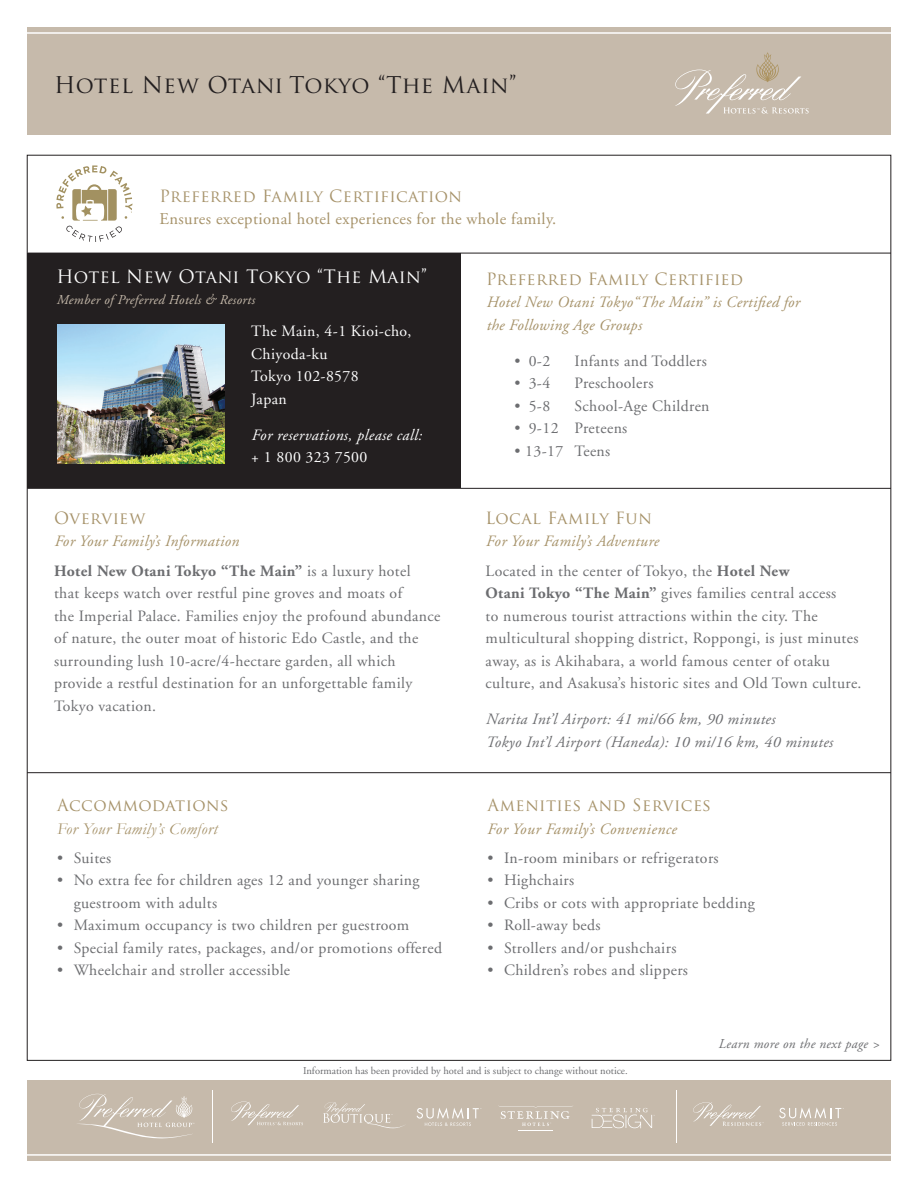
<style>
.page{position:relative;width:918px;height:1188px;background:#fff}
.page>*{position:absolute;margin:0;border:0;box-sizing:border-box;transform-origin:0 0}
.t1{font:22.5px "Trajan Pro";letter-spacing:.01em;color:#231f20}
.t2{font:18px "Trajan Pro";letter-spacing:.02em;color:#fff}
.t3{font:16.5px/22.5px "Adobe Garamond";letter-spacing:.025em;color:#a69269}
.t4{font:16.5px "Trajan Pro";letter-spacing:.02em;color:#a69269}
.t5{font:italic 16.5px/22.5px "Garamond";letter-spacing:.03em;color:#a69269}
.t6{font:15.75px/22.5px "Adobe Garamond";letter-spacing:.025em;color:#6c6d70}
.t7{font:italic 15.75px/22.5px "Adobe Garamond";letter-spacing:.025em;color:#a69269}
.t8{font:italic 15.75px "Adobe Garamond";letter-spacing:.025em;color:#6c6d70}
.t9{font:15.75px/22.5px "Adobe Garamond";letter-spacing:.025em;color:#fff}
.t10{font:italic 15.75px "Adobe Garamond";letter-spacing:.025em;color:#fff}
.t11{font:italic 15.75px "Adobe Garamond Pro";letter-spacing:.03em;color:#a69269}
.t12{font:italic 13.5px "Adobe Garamond";letter-spacing:.025em;color:#c6baab}
.t13{font:italic 13.5px "Adobe Garamond";letter-spacing:.025em;color:#6c6d70}
.t14{font:10.5px "Adobe Garamond";color:#6c6d70}
.s1{font-family:"Trajan Pro"}
.s2{font-weight:700}
.s3{font-family:"Trajan Pro";font-style:normal}
</style>
<div class="page">
<div style="left:27px;top:253px;width:434px;height:235px;background:#231f20"></div>
<hr style="left:27px;top:253px;width:864px;height:1px;background:#231f20">
<div style="left:27px;top:1080px;width:864px;height:81px;background:#c6baab"></div>
<hr style="left:27px;top:488px;width:864px;height:1px;background:#231f20">
<img style="left:57px;top:324px;width:167px;height:140px">
<hr style="left:27px;top:1154px;width:865px;height:2px;background:#fff">
<div style="left:27px;top:27px;width:864px;height:108px;background:#c6baab"></div>
<hr style="left:27px;top:32px;width:865px;height:2px;background:#fff">
<hr style="left:27px;top:772px;width:864px;height:1px;background:#231f20">
<svg style="left:56px;top:165px;width:76px;height:77px"></svg>
<svg style="left:675px;top:52px;width:134px;height:62px"></svg>
<hr style="left:212px;top:1091px;width:1px;height:52px;background:#fff">
<svg style="left:77px;top:1094px;width:117px;height:45px"></svg>
<hr style="left:519px;top:1130px;width:34px;height:1px;background:#fff">
<svg style="left:498px;top:1105px;width:75px;height:21px"></svg>
<hr style="left:676px;top:1091px;width:1px;height:52px;background:#fff">
<svg style="left:779px;top:1107px;width:65px;height:19px"></svg>
<svg style="left:417px;top:1108px;width:65px;height:18px"></svg>
<svg style="left:323px;top:1102px;width:81px;height:27px"></svg>
<svg style="left:231px;top:1101px;width:72px;height:24px"></svg>
<svg style="left:693px;top:1102px;width:71px;height:24px"></svg>
<svg style="left:592px;top:1108px;width:63px;height:20px"></svg>
<p class="t1" style="left:54px;top:70px;width:464px">Hotel New Otani Tokyo “The Main”</p>
<p class="t3" style="left:159px;top:186px;width:398px"><span class="s1">Preferred Family Certification<br></span>Ensures exceptional hotel experiences for the whole family.</p>
<p class="t2" style="left:56px;top:266px;width:372px">Hotel New Otani Tokyo “The Main”</p>
<p class="t12" style="left:56px;top:293px;width:200px">Member of Preferred Hotels &amp; Resorts</p>
<p class="t9" style="left:251px;top:321px;width:162px">The Main, 4-1 Kioi-cho,<br>Chiyoda-ku</p>
<p class="t9" style="left:251px;top:366px;width:109px">Tokyo 102-8578</p>
<p class="t9" style="left:251px;top:388px;width:37px">Japan</p>
<p class="t10" style="left:251px;top:426px;width:172px">For reservations, please call:</p>
<p class="t9" style="left:251px;top:447px;width:118px">+ 1 800 323 7500</p>
<p class="t4" style="left:54px;top:507px;width:93px">Overview</p>
<p class="t7" style="left:54px;top:531px;width:186px">For Your Family’s Information</p>
<p class="t6" style="left:54px;top:560px;width:388px"><span class="s2">Hotel New Otani Tokyo “The Main”</span> is a luxury hotel<br>that keeps watch over restful pine groves and moats of<br>the Imperial Palace. Families enjoy the profound abundance of nature, the outer moat of historic Edo Castle, and the surrounding lush 10-acre/4-hectare garden, all which provide a restful destination for an unforgettable family Tokyo vacation.</p>
<p class="t5" style="left:57px;top:794px;width:173px"><span class="s3">Accommodations<br></span>For Your Family’s Comfort</p>
<p class="t6" style="left:57px;top:847px;width:56px">• Suites</p>
<p class="t6" style="left:74px;top:870px;width:347px;text-indent:-16px">• No extra fee for children ages 12 and younger sharing guestroom with adults</p>
<p class="t6" style="left:57px;top:915px;width:354px">• Maximum occupancy is two children per guestroom</p>
<p class="t6" style="left:57px;top:937px;width:386px">• Special family rates, packages, and/or promotions offered</p>
<p class="t6" style="left:57px;top:960px;width:234px">• Wheelchair and stroller accessible</p>
<p class="t4" style="left:486px;top:268px;width:259px">Preferred Family Certified</p>
<p class="t7" style="left:486px;top:291px;width:315px">Hotel New Otani Tokyo“The Main” is Certified for the Following Age Groups</p>
<p class="t6" style="left:514px;top:350px;width:37px">• 0-2</p>
<p class="t6" style="left:575px;top:350px;width:134px">Infants and Toddlers</p>
<p class="t6" style="left:514px;top:372px;width:37px">• 3-4</p>
<p class="t6" style="left:575px;top:372px;width:81px">Preschoolers</p>
<p class="t6" style="left:514px;top:395px;width:37px">• 5-8</p>
<p class="t6" style="left:575px;top:395px;width:137px">School-Age Children</p>
<p class="t6" style="left:514px;top:417px;width:114px">• 9-12 Preteens</p>
<p class="t6" style="left:514px;top:440px;width:97px">• 13-17 Teens</p>
<p class="t4" style="left:486px;top:507px;width:168px">Local Family Fun</p>
<p class="t7" style="left:486px;top:531px;width:175px">For Your Family’s Adventure</p>
<p class="t6" style="left:486px;top:560px;width:377px">Located in the center of Tokyo, the <span class="s2">Hotel New<br>Otani Tokyo “The Main”</span> gives families central access<br>to numerous tourist attractions within the city. The multicultural shopping district, Roppongi, is just minutes away, as is Akihabara, a world famous center of otaku culture, and Asakusa’s historic sites and Old Town culture.</p>
<p class="t8" style="left:486px;top:711px;width:291px">Narita Int’l Airport: 41 mi/66 km, 90 minutes</p>
<p class="t8" style="left:486px;top:733px;width:349px">Tokyo Int’l Airport (Haneda): 10 mi/16 km, 40 minutes</p>
<p class="t4" style="left:488px;top:795px;width:225px">Amenities and Services</p>
<p class="t11" style="left:488px;top:819px;width:191px">For Your Family’s Convenience</p>
<p class="t6" style="left:488px;top:847px;width:233px">• In-room minibars or refrigerators</p>
<p class="t6" style="left:488px;top:870px;width:88px">• Highchairs</p>
<p class="t6" style="left:488px;top:892px;width:269px">• Cribs or cots with appropriate bedding</p>
<p class="t6" style="left:488px;top:915px;width:115px">• Roll-away beds</p>
<p class="t6" style="left:488px;top:937px;width:190px">• Strollers and/or pushchairs</p>
<p class="t6" style="left:488px;top:960px;width:202px">• Children’s robes and slippers</p>
<p class="t13" style="left:718px;top:1037px;width:163px">Learn more on the next page &gt;</p>
<p class="t14" style="left:303px;top:1065px;width:326px">Information has been provided by hotel and is subject to change without notice.</p>
</div>
